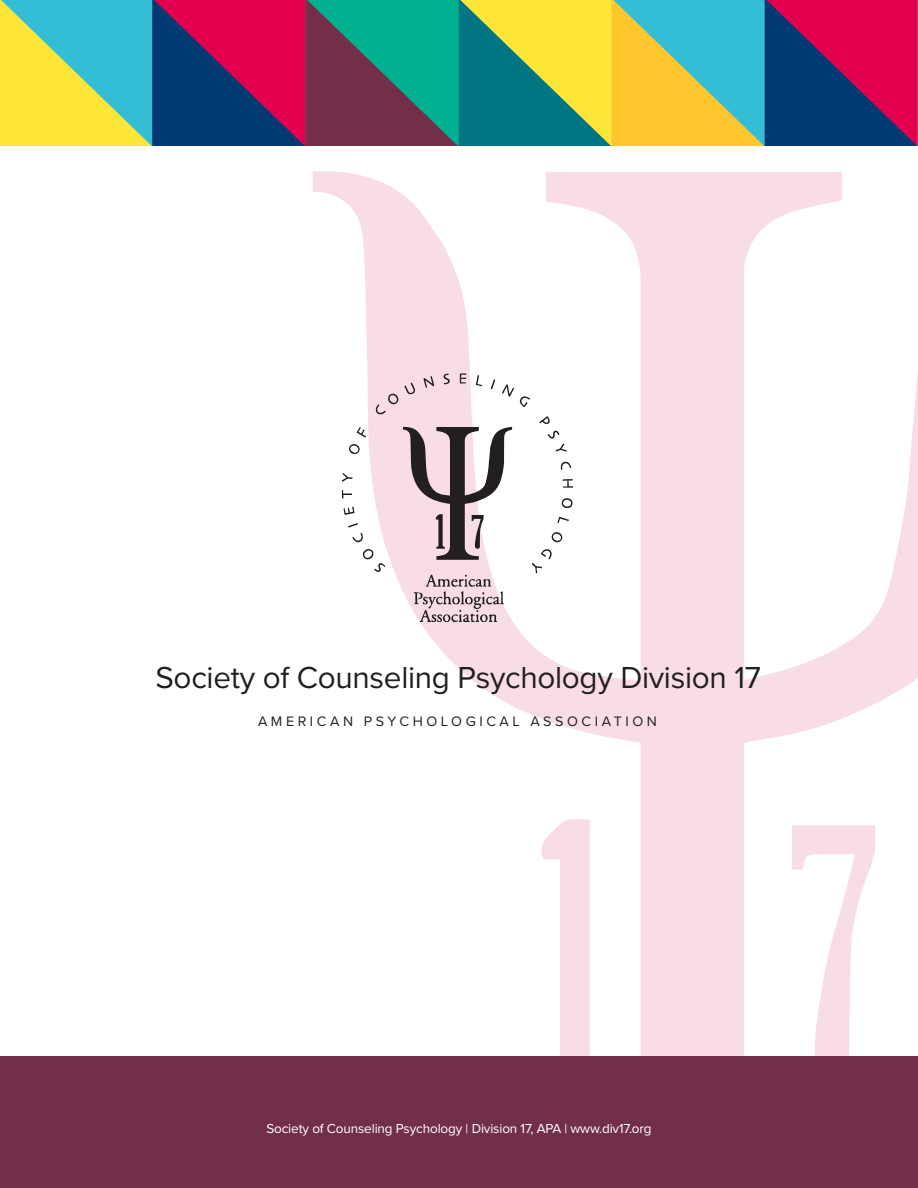
<style>
.page{position:relative;width:918px;height:1188px;background:#fff}
.page>*{position:absolute;margin:0;border:0;box-sizing:border-box;transform-origin:0 0}
.t1{font:31.5px "Proxima Nova";letter-spacing:-.01em;color:#231f20}
.t2{font:14.25px "Proxima Nova";letter-spacing:.25em;color:#231f20}
.t3{font:13.5px "Proxima Nova";letter-spacing:-.01em;color:#fff}
</style>
<div class="page">
<svg style="left:313px;top:171px;width:605px;height:886px"></svg>
<svg style="left:536px;top:816px;width:68px;height:241px"></svg>
<svg style="left:792px;top:825px;width:84px;height:232px"></svg>
<svg style="left:563px;top:479px;width:10px;height:9px"></svg>
<svg style="left:460px;top:374px;width:6px;height:9px"></svg>
<svg style="left:342px;top:473px;width:11px;height:9px"></svg>
<svg style="left:342px;top:490px;width:10px;height:9px"></svg>
<svg style="left:403px;top:427px;width:109px;height:133px"></svg>
<svg style="left:423px;top:376px;width:11px;height:12px"></svg>
<svg style="left:562px;top:498px;width:10px;height:10px"></svg>
<svg style="left:552px;top:532px;width:10px;height:11px"></svg>
<svg style="left:349px;top:444px;width:11px;height:10px"></svg>
<svg style="left:502px;top:385px;width:28px;height:22px"></svg>
<svg style="left:343px;top:507px;width:12px;height:8px"></svg>
<svg style="left:539px;top:416px;width:11px;height:8px"></svg>
<svg style="left:363px;top:549px;width:22px;height:23px"></svg>
<svg style="left:357px;top:427px;width:9px;height:11px"></svg>
<svg style="left:443px;top:374px;width:7px;height:10px"></svg>
<svg style="left:375px;top:383px;width:41px;height:32px"></svg>
<svg style="left:561px;top:461px;width:10px;height:9px"></svg>
<svg style="left:548px;top:430px;width:19px;height:22px"></svg>
<svg style="left:532px;top:549px;width:20px;height:24px"></svg>
<svg style="left:557px;top:517px;width:12px;height:6px"></svg>
<svg style="left:476px;top:375px;width:6px;height:11px"></svg>
<svg style="left:348px;top:523px;width:16px;height:20px"></svg>
<svg style="left:491px;top:379px;width:4px;height:11px"></svg>
<svg style="left:414px;top:574px;width:90px;height:48px;background:#cfb9c0"></svg>
<div style="left:0;top:1057px;width:918px;height:131px;background:#722f4b"></div>
<img style="left:0;top:0;width:918px;height:146px">
<p class="t1" style="left:156px;top:654px;width:607px">Society of Counseling Psychology Division 17</p>
<p class="t2" style="left:258px;top:711px;width:400px">AMERICAN PSYCHOLOGICAL ASSOCIATION</p>
<p class="t3" style="left:266px;top:1119px;width:387px">Society of Counseling Psychology | Division 17, APA | www.div17.org</p>
</div>
